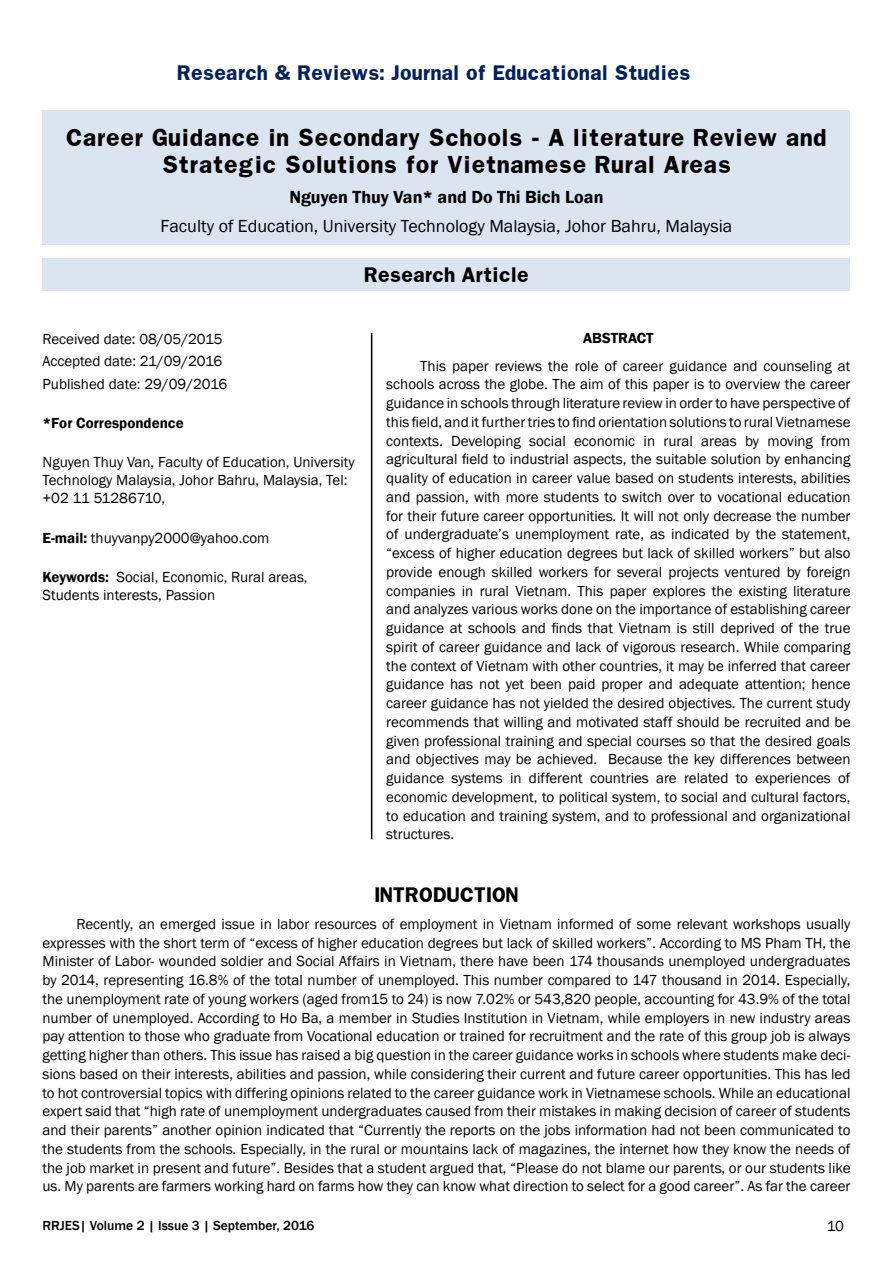
<style>
.page{position:relative;width:893px;height:1263px;background:#fff}
.page>*{position:absolute;margin:0;border:0;box-sizing:border-box;transform-origin:0 0}
.t1{font:700 21px/27px "Franklin";letter-spacing:.02em;color:#000;text-align:center}
.t2{font:18px "Franklin Gothic";color:#000}
.t3{font:700 18px "Franklin";color:#002060}
.t4{font:600 18px "Franklin Gothic";color:#000}
.t5{font:700 18px "Franklin";color:#000}
.t6{font:15px/18.8px "Franklin Gothic";color:#000}
.t7{font:600 15px "Franklin Gothic";color:#000}
.t8{font:500 13.5px "Franklin Gothic";color:#000}
.s1{font-weight:600}
</style>
<div class="page">
<div style="left:43px;top:111px;width:807px;height:134px;background:#dbe5f1"></div>
<div style="left:43px;top:258px;width:807px;height:32px;background:#dbe5f1"></div>
<hr style="left:371px;top:333px;width:1px;height:506px;background:#000">
<p class="t3" style="left:177px;top:60px;width:515px">Research &amp; Reviews: Journal of Educational Studies</p>
<h1 class="t1" style="left:66px;top:124px;width:763px">Career Guidance in Secondary Schools - A literature Review and<br>Strategic Solutions for Vietnamese Rural Areas</h1>
<p class="t4" style="left:289px;top:186px;width:316px">Nguyen Thuy Van* and Do Thi Bich Loan</p>
<p class="t2" style="left:161px;top:215px;width:573px">Faculty of Education, University Technology Malaysia, Johor Bahru, Malaysia</p>
<p class="t5" style="left:364px;top:262px;width:166px">Research Article</p>
<p class="t6" style="left:43px;top:328px;width:186px;line-height:22.5px">Received date: 08/05/2015<br>Accepted date: 21/09/2016<br>Published date: 29/09/2016</p>
<p class="t7" style="left:43px;top:414px;width:143px">*For Correspondence</p>
<p class="t6" style="left:43px;top:454px;width:314px;line-height:18px">Nguyen Thuy Van, Faculty of Education, University<br>Technology Malaysia, Johor Bahru, Malaysia, Tel: +02 11 51286710,</p>
<p class="t6" style="left:43px;top:528px;width:228px"><span class="s1">E-mail:</span> thuyvanpy2000@yahoo.com</p>
<p class="t6" style="left:43px;top:568px;width:267px;line-height:18px"><span class="s1">Keywords:</span> Social, Economic, Rural areas,<br>Students interests, Passion</p>
<p class="t7" style="left:583px;top:329px;width:72px">ABSTRACT</p>
<p class="t6" style="left:386px;top:356px;width:466px;text-align:justify;text-indent:34px">This paper reviews the role of career guidance and counseling at schools across the globe. The aim of this paper is to overview the career guidance in schools through literature review in order to have perspective of this field, and it further tries to find orientation solutions to rural Vietnamese contexts. Developing social economic in rural areas by moving from agricultural field to industrial aspects, the suitable solution by enhancing quality of education in career value based on students interests, abilities and passion, with more students to switch over to vocational education for their future career opportunities. It will not only decrease the number of undergraduate’s unemployment rate, as indicated by the statement, “excess of higher education degrees but lack of skilled workers” but also provide enough skilled workers for several projects ventured by foreign companies in rural Vietnam. This paper explores the existing literature and analyzes various works done on the importance of establishing career guidance at schools and finds that Vietnam is still deprived of the true spirit of career guidance and lack of vigorous research. While comparing the context of Vietnam with other countries, it may be inferred that career guidance has not yet been paid proper and adequate attention; hence career guidance has not yielded the desired objectives. The current study recommends that willing and motivated staff should be recruited and be given professional training and special courses so that the desired goals and objectives may be achieved. Because the key differences between guidance systems in different countries are related to experiences of economic development, to political system, to social and cultural factors, to education and training system, and to professional and organizational structures.</p>
<p class="t5" style="left:374px;top:882px;width:146px">INTRODUCTION</p>
<p class="t6" style="left:43px;top:915px;width:809px;text-align:justify;text-indent:34px">Recently, an emerged issue in labor resources of employment in Vietnam informed of some relevant workshops usually expresses with the short term of “excess of higher education degrees but lack of skilled workers”. According to MS Pham TH, the Minister of Labor- wounded soldier and Social Affairs in Vietnam, there have been 174 thousands unemployed undergraduates by 2014, representing 16.8% of the total number of unemployed. This number compared to 147 thousand in 2014. Especially, the unemployment rate of young workers (aged from15 to 24) is now 7.02% or 543,820 people, accounting for 43.9% of the total number of unemployed. According to Ho Ba, a member in Studies Institution in Vietnam, while employers in new industry areas pay attention to those who graduate from Vocational education or trained for recruitment and the rate of this group job is always getting higher than others. This issue has raised a big question in the career guidance works in schools where students make deci&shy;sions based on their interests, abilities and passion, while considering their current and future career opportunities. This has led to hot controversial topics with differing opinions related to the career guidance work in Vietnamese schools. While an educational expert said that “high rate of unemployment undergraduates caused from their mistakes in making decision of career of students and their parents” another opinion indicated that “Currently the reports on the jobs information had not been communicated to the students from the schools. Especially, in the rural or mountains lack of magazines, the internet how they know the needs of the job market in present and future”. Besides that a student argued that, “Please do not blame our parents, or our students like us. My parents are farmers working hard on farms how they can know what direction to select for a good career”. As far the career</p>
<p class="t8" style="left:43px;top:1217px;width:273px">RRJES| Volume 2 | Issue 3 | September, 2016</p>
<p class="t6" style="left:827px;top:1217px;width:19px">10</p>
</div>
